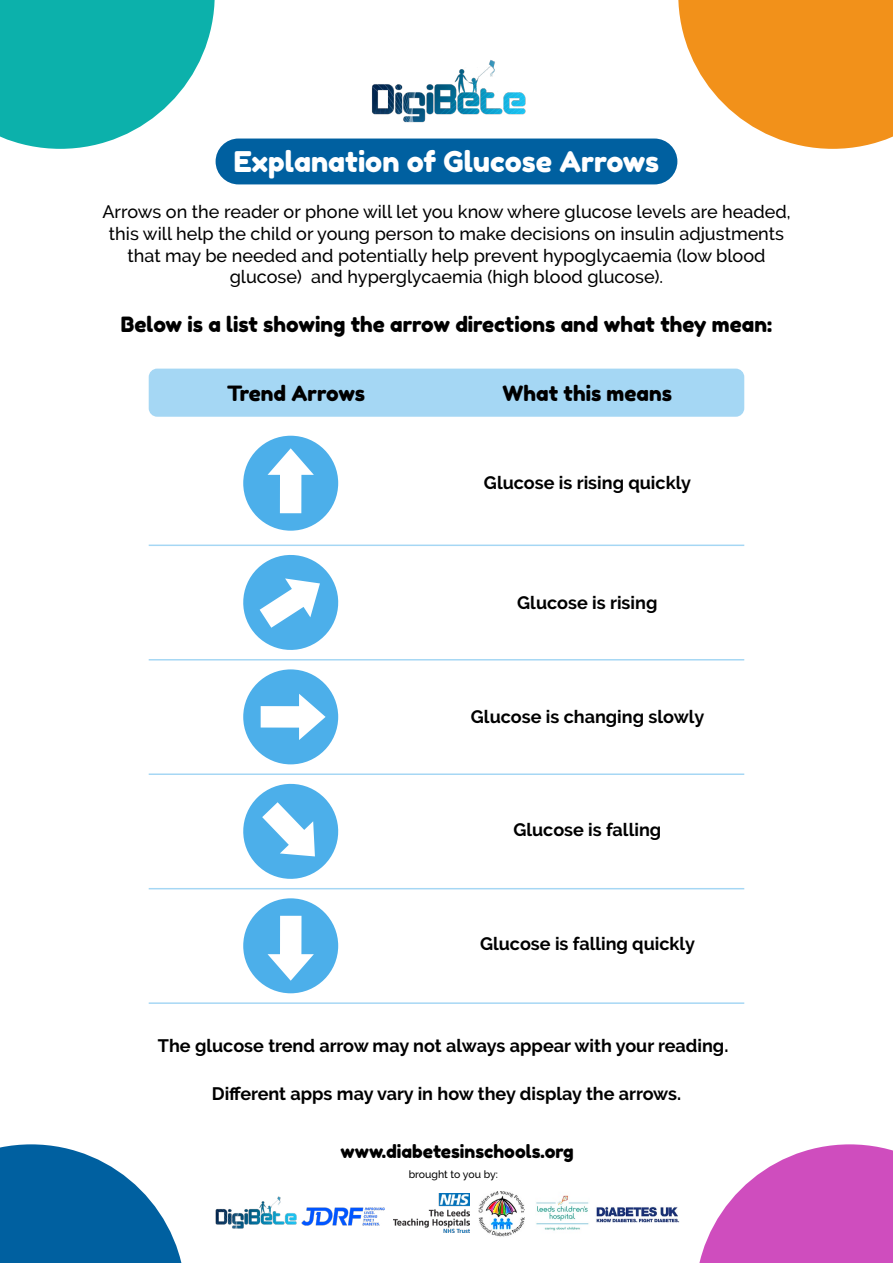
<style>
.page{position:relative;width:893px;height:1263px;background:#fff}
.page>*{position:absolute;margin:0;border:0;box-sizing:border-box;transform-origin:0 0}
.t1{font:28.5px "Fredoka One";color:#fff}
.t2{font:21px "Fredoka One";color:#000}
.t3{font:500 18px/21.6px "Raleway";color:#000;text-align:center}
.t4{font:700 18px "Raleway";color:#000}
.t5{font:18px "Fredoka One";color:#000}
.t6{font:500 10.5px "Raleway";letter-spacing:-.005em;color:#000}
</style>
<div class="page">
<div style="left:149px;top:369px;width:595px;height:48px;background:#a5d7f4;border-radius:9px"></div>
<div style="left:216px;top:139px;width:461px;height:45px;background:#0060a0;border-radius:23px"></div>
<img style="left:372px;top:60px;width:154px;height:63px">
<svg style="left:0;top:0;width:215px;height:149px"></svg>
<svg style="left:678px;top:0;width:215px;height:149px"></svg>
<svg style="left:0;top:1144px;width:182px;height:119px"></svg>
<svg style="left:699px;top:1144px;width:194px;height:119px"></svg>
<div style="left:243px;top:436px;width:95px;height:95px;background:#4cafea;border-radius:50%"></div>
<svg style="left:268px;top:448px;width:46px;height:65px"></svg>
<svg style="left:243px;top:555px;width:96px;height:95px"></svg>
<div style="left:243px;top:669px;width:95px;height:95px;background:#4cafea;border-radius:50%"></div>
<svg style="left:261px;top:694px;width:65px;height:46px"></svg>
<svg style="left:243px;top:783px;width:96px;height:96px"></svg>
<div style="left:243px;top:898px;width:95px;height:95px;background:#4cafea;border-radius:50%"></div>
<svg style="left:268px;top:916px;width:46px;height:65px"></svg>
<hr style="left:149px;top:544px;width:595px;height:2px;background:#4cafea">
<hr style="left:149px;top:659px;width:595px;height:1px;background:#4cafea">
<hr style="left:149px;top:773px;width:595px;height:2px;background:#4cafea">
<hr style="left:149px;top:888px;width:595px;height:1px;background:#4cafea">
<hr style="left:149px;top:1002px;width:595px;height:2px;background:#4cafea">
<img style="left:393px;top:1194px;width:76px;height:38px">
<img style="left:479px;top:1191px;width:46px;height:46px">
<img style="left:536px;top:1195px;width:53px;height:36px">
<img style="left:596px;top:1206px;width:84px;height:17px">
<img style="left:301px;top:1207px;width:84px;height:18px">
<img style="left:215px;top:1196px;width:82px;height:33px">
<h1 class="t1" style="left:234px;top:145px;width:427px">Explanation of Glucose Arrows</h1>
<p class="t3" style="left:102px;top:201px;width:689px">Arrows on the reader or phone will let you know where glucose levels are headed, this will help the child or young person to make decisions on insulin adjustments that may be needed and potentially help prevent hypoglycaemia (low blood glucose) and hyperglycaemia (high blood glucose).</p>
<p class="t2" style="left:121px;top:311px;width:653px">Below is a list showing the arrow directions and what they mean:</p>
<p class="t2" style="left:227px;top:380px;width:139px">Trend Arrows</p>
<p class="t2" style="left:503px;top:380px;width:171px">What this means</p>
<p class="t4" style="left:484px;top:473px;width:209px">Glucose is rising quickly</p>
<p class="t4" style="left:517px;top:592px;width:142px">Glucose is rising</p>
<p class="t4" style="left:471px;top:707px;width:235px">Glucose is changing slowly</p>
<p class="t4" style="left:513px;top:819px;width:149px">Glucose is falling</p>
<p class="t4" style="left:480px;top:933px;width:216px">Glucose is falling quickly</p>
<p class="t4" style="left:158px;top:1035px;width:572px">The glucose trend arrow may not always appear with your reading.</p>
<p class="t4" style="left:212px;top:1084px;width:471px">Different apps may vary in how they display the arrows.</p>
<p class="t5" style="left:340px;top:1140px;width:235px">www.diabetesinschools.org</p>
<p class="t6" style="left:409px;top:1168px;width:91px">brought to you by:</p>
</div>
